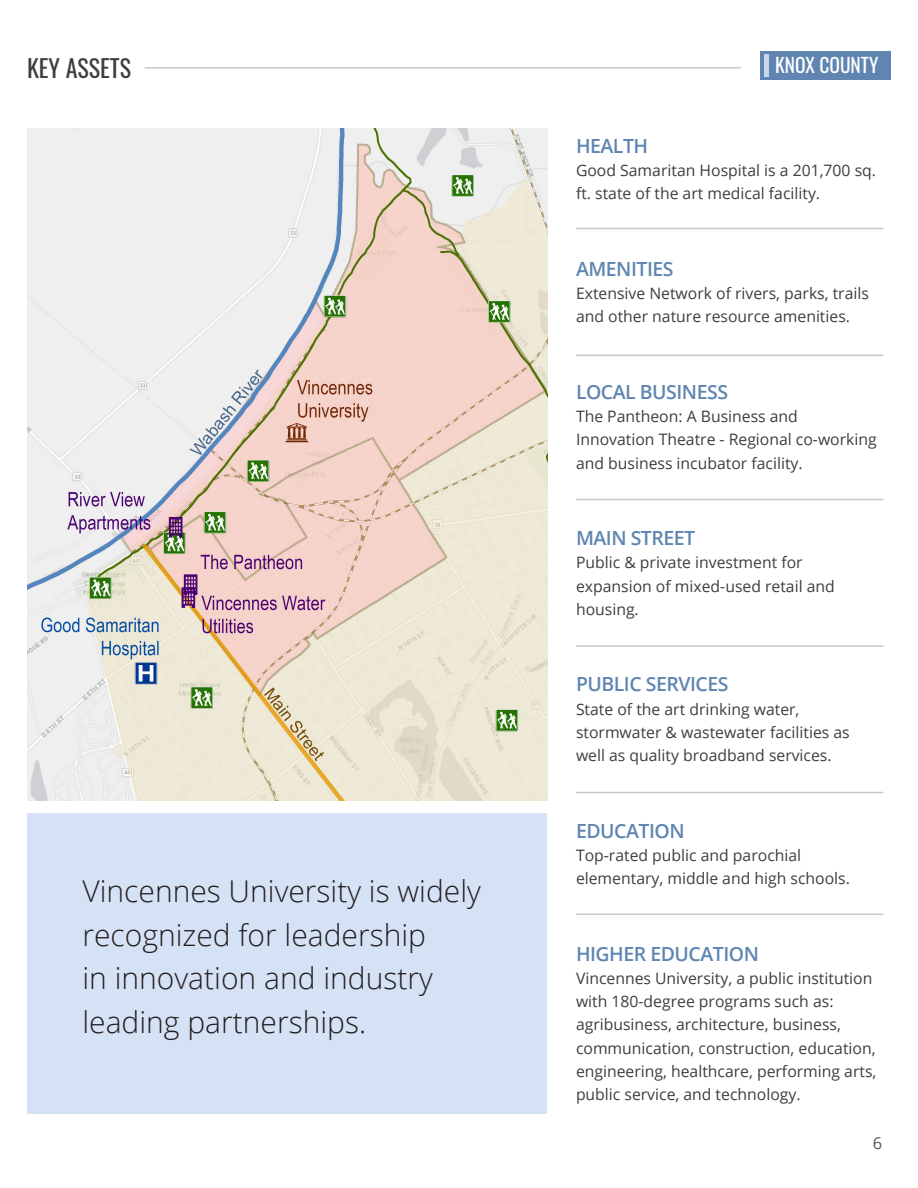
<style>
.page{position:relative;width:918px;height:1188px;background:#fff}
.page>*{position:absolute;margin:0;border:0;box-sizing:border-box;transform-origin:0 0}
.t1{font:300 30px/43.5px "Open Sans";color:#231f20}
.t2{font:24px "Oswald";color:#3e3e3f}
.Asset_desc{font:600 19.5px "Open Sans";letter-spacing:-.025em;color:#6085b1}
.t3{font:19.5px "Oswald";color:#fff}
.t4{font:16.5px "Open Sans";color:#57585a}
.Asset_desc-2{font:15.75px/23.2px "Open Sans";color:#3e3e3f}
</style>
<div class="page">
<div style="left:27px;top:814px;width:519px;height:300px;background:#d5e1f4"></div>
<div style="left:760px;top:52px;width:131px;height:28px;background:#6085b1"></div>
<div style="left:764px;top:54px;width:5px;height:23px;background:#c7d7f0"></div>
<hr style="left:576px;top:228px;width:307px;height:1px;background:#c7c8ca">
<hr style="left:576px;top:355px;width:307px;height:1px;background:#c7c8ca">
<hr style="left:576px;top:499px;width:307px;height:1px;background:#c7c8ca">
<hr style="left:576px;top:645px;width:307px;height:2px;background:#c7c8ca">
<hr style="left:576px;top:914px;width:307px;height:1px;background:#c7c8ca">
<img style="left:27px;top:129px;width:520px;height:672px">
<hr style="left:145px;top:67px;width:596px;height:2px;background:#c7c8ca">
<hr style="left:576px;top:792px;width:307px;height:1px;background:#c7c8ca">
<p class="t2" style="left:27px;top:47px;width:106px">KEY ASSETS</p>
<p class="t3" style="left:775px;top:48px;width:105px">KNOX COUNTY</p>
<p class="Asset_desc" style="left:576px;top:132px;width:74px">HEALTH</p>
<p class="Asset_desc-2" style="left:576px;top:158px;width:302px">Good Samaritan Hospital is a 201,700 sq. ft. state of the art medical facility.</p>
<p class="Asset_desc" style="left:576px;top:255px;width:99px">AMENITIES</p>
<p class="Asset_desc-2" style="left:576px;top:281px;width:294px">Extensive Network of rivers, parks, trails and other nature resource amenities.</p>
<p class="Asset_desc" style="left:576px;top:378px;width:154px">LOCAL BUSINESS</p>
<p class="Asset_desc-2" style="left:576px;top:404px;width:302px">The Pantheon: A Business and<br>Innovation Theatre - Regional co-working and business incubator facility.</p>
<p class="Asset_desc" style="left:576px;top:525px;width:121px">MAIN STREET</p>
<p class="Asset_desc-2" style="left:576px;top:551px;width:260px">Public &amp; private investment for expansion of mixed-used retail and housing.</p>
<p class="t1" style="left:82px;top:869px;width:400px">Vincennes University is widely recognized for leadership<br>in innovation and industry leading partnerships.</p>
<p class="Asset_desc" style="left:576px;top:671px;width:154px">PUBLIC SERVICES</p>
<p class="Asset_desc-2" style="left:576px;top:697px;width:275px">State of the art drinking water, stormwater &amp; wastewater facilities as well as quality broadband services.</p>
<p class="Asset_desc" style="left:576px;top:817px;width:110px">EDUCATION</p>
<p class="Asset_desc-2" style="left:576px;top:843px;width:275px">Top-rated public and parochial elementary, middle and high schools.</p>
<p class="Asset_desc" style="left:576px;top:940px;width:185px">HIGHER EDUCATION</p>
<p class="Asset_desc-2" style="left:576px;top:966px;width:302px">Vincennes University, a public institution with 180-degree programs such as: agribusiness, architecture, business, communication, construction, education, engineering, healthcare, performing arts, public service, and technology.</p>
<p class="t4" style="left:873px;top:1132px;width:11px">6</p>
</div>
